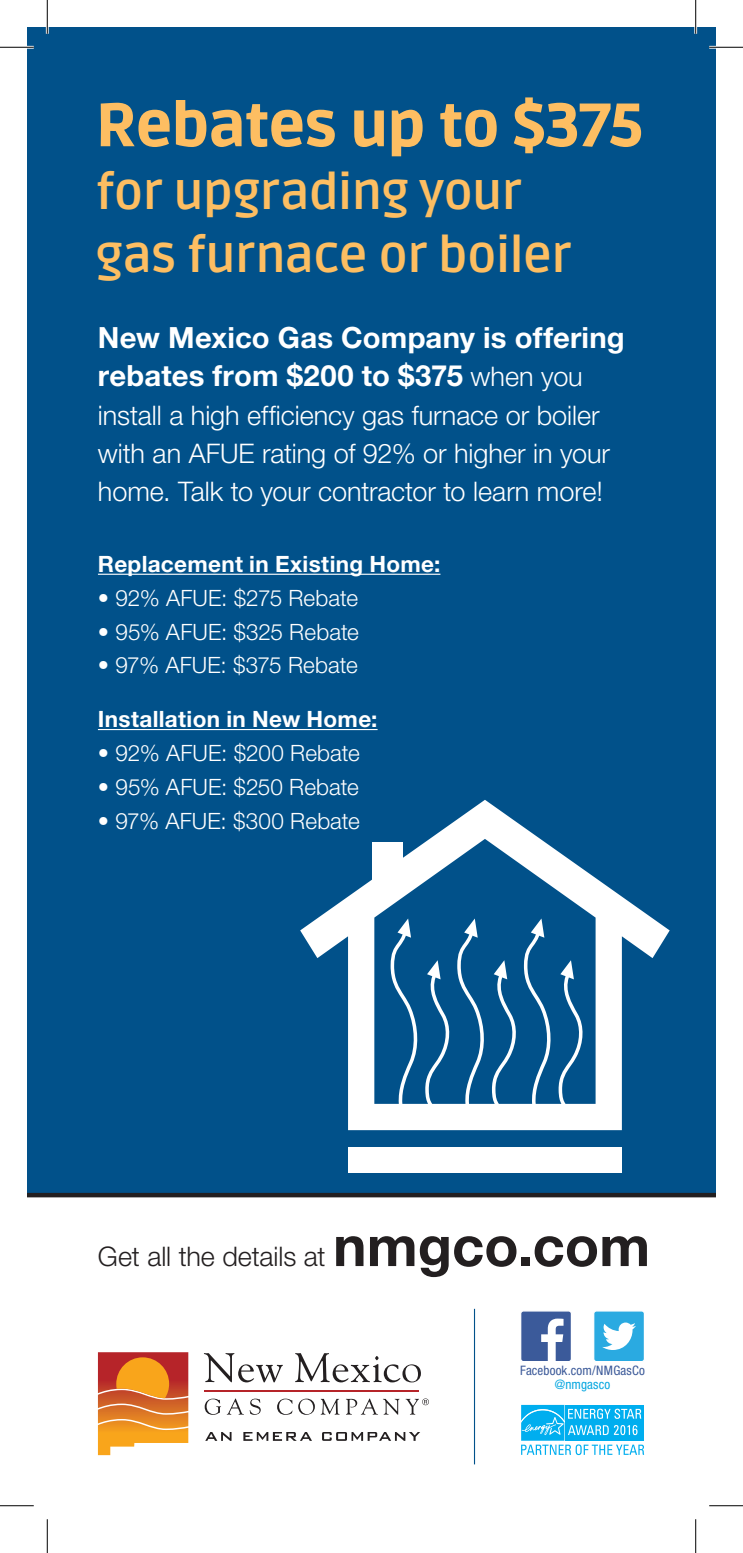
<style>
.page{position:relative;width:743px;height:1553px;background:#fff}
.page>*{position:absolute;margin:0;border:0;box-sizing:border-box;transform-origin:0 0}
.t1{font:900 60.75px "Ruda";letter-spacing:-.015em;color:#fdbe62}
.t2{font:700 49.5px/63px "Ruda";letter-spacing:-.015em;color:#fdbe62}
.t3{font:700 29.25px/38.2px "Helvetica Neue LT Std";letter-spacing:.005em;color:#fff}
.t4{font:300 27px/38.2px "Helvetica Neue LT Std";color:#fff}
.t5{font:300 27px "Helvetica Neue LT Std";letter-spacing:-.005em;color:#231f20}
.t6{font:300 22.5px "Helvetica Neue LT Std";letter-spacing:.005em;color:#fff}
.t7{font:700 22.5px "Helvetica Neue LT Std";letter-spacing:.015em;color:#fff}
.t8{font:condensed 13.05px "Helvetica Neue LT Std";letter-spacing:.015em;color:#3c5a99}
.t9{font:condensed 13.05px "Helvetica Neue LT Std";letter-spacing:.01em;color:#08a7e0}
.s1{font-weight:300;font-size:27px}
.s2{font-weight:700;font-size:56.25px}
</style>
<div class="page">
<div style="left:27px;top:27px;width:689px;height:1168px;background:#01518a"></div>
<div style="left:27px;top:1192px;width:689px;height:5px;background:#231f20"></div>
<svg style="left:300px;top:800px;width:369px;height:330px"></svg>
<div style="left:348px;top:1147px;width:273px;height:25px;background:#fff"></div>
<div style="left:372px;top:842px;width:30px;height:40px;background:#fff"></div>
<hr style="left:98px;top:574px;width:342px;height:1px;background:#fff">
<hr style="left:98px;top:729px;width:279px;height:1px;background:#fff">
<svg style="left:521px;top:1404px;width:124px;height:51px"></svg>
<div style="left:520px;top:1311px;width:51px;height:50px;background:#3b5a9a;border-radius:3px"></div>
<div style="left:520px;top:1310px;width:52px;height:52px;border:1px solid #fff;border-radius:3px"></div>
<svg style="left:541px;top:1318px;width:22px;height:43px"></svg>
<div style="left:593px;top:1311px;width:51px;height:50px;background:#2aaae1;border-radius:3px"></div>
<div style="left:593px;top:1310px;width:52px;height:52px;border:1px solid #fff;border-radius:3px"></div>
<svg style="left:602px;top:1322px;width:34px;height:28px"></svg>
<hr style="left:474px;top:1308px;width:1px;height:156px;background:#01518a">
<svg style="left:204px;top:1353px;width:79px;height:29px"></svg>
<svg style="left:295px;top:1353px;width:126px;height:29px"></svg>
<svg style="left:205px;top:1398px;width:16px;height:16px"></svg>
<svg style="left:227px;top:1398px;width:34px;height:16px"></svg>
<svg style="left:277px;top:1398px;width:15px;height:16px"></svg>
<svg style="left:298px;top:1398px;width:41px;height:16px"></svg>
<svg style="left:346px;top:1398px;width:53px;height:16px"></svg>
<svg style="left:405px;top:1398px;width:24px;height:16px"></svg>
<hr style="left:204px;top:1390px;width:215px;height:1px;background:#b62429">
<svg style="left:98px;top:1352px;width:90px;height:103px;background:#e18540"></svg>
<svg style="left:205px;top:1432px;width:26px;height:8px"></svg>
<svg style="left:243px;top:1432px;width:69px;height:8px"></svg>
<svg style="left:322px;top:1432px;width:98px;height:8px"></svg>
<hr style="left:0;top:46px;width:34px;height:3px;background:#fff">
<hr style="left:709px;top:46px;width:33px;height:3px;background:#fff">
<hr style="left:46px;top:0;width:3px;height:34px;background:#fff">
<hr style="left:694px;top:0;width:3px;height:34px;background:#fff">
<hr style="left:0;top:47px;width:34px;height:1px;background:#000">
<hr style="left:709px;top:47px;width:33px;height:1px;background:#000">
<hr style="left:0;top:1505px;width:34px;height:1px;background:#000">
<hr style="left:709px;top:1505px;width:33px;height:1px;background:#000">
<hr style="left:47px;top:0;width:1px;height:34px;background:#000">
<hr style="left:47px;top:1519px;width:1px;height:33px;background:#000">
<hr style="left:695px;top:0;width:1px;height:34px;background:#000">
<hr style="left:695px;top:1519px;width:1px;height:33px;background:#000">
<p class="t1" style="left:96px;top:90px;width:549px">Rebates up to $375</p>
<p class="t2" style="left:96px;top:162px;width:477px">for upgrading your gas furnace or boiler</p>
<p class="t3" style="left:98px;top:318px;width:528px">New Mexico Gas Company is offering rebates from $200 to $375 <span class="s1">when you</span></p>
<p class="t4" style="left:98px;top:395px;width:513px">install a high efficiency gas furnace or boiler with an AFUE rating of 92% or higher in your home. Talk to your contractor to learn more!</p>
<p class="t7" style="left:98px;top:550px;width:344px">Replacement in Existing Home:</p>
<p class="t6" style="left:98px;top:584px;width:262px">• 92% AFUE: $275 Rebate</p>
<p class="t6" style="left:98px;top:618px;width:262px">• 95% AFUE: $325 Rebate</p>
<p class="t6" style="left:98px;top:651px;width:261px">• 97% AFUE: $375 Rebate</p>
<p class="t7" style="left:98px;top:705px;width:281px">Installation in New Home:</p>
<p class="t6" style="left:98px;top:739px;width:263px">• 92% AFUE: $200 Rebate</p>
<p class="t6" style="left:98px;top:773px;width:262px">• 95% AFUE: $250 Rebate</p>
<p class="t6" style="left:98px;top:807px;width:263px">• 97% AFUE: $300 Rebate</p>
<p class="t5" style="left:98px;top:1240px;width:553px">Get all the details at <span class="s2">nmgco.com</span></p>
<p class="t8" style="left:520px;top:1363px;width:126px">Facebook.com/NMGasCo</p>
<p class="t9" style="left:555px;top:1376px;width:57px">@nmgasco</p>
</div>
